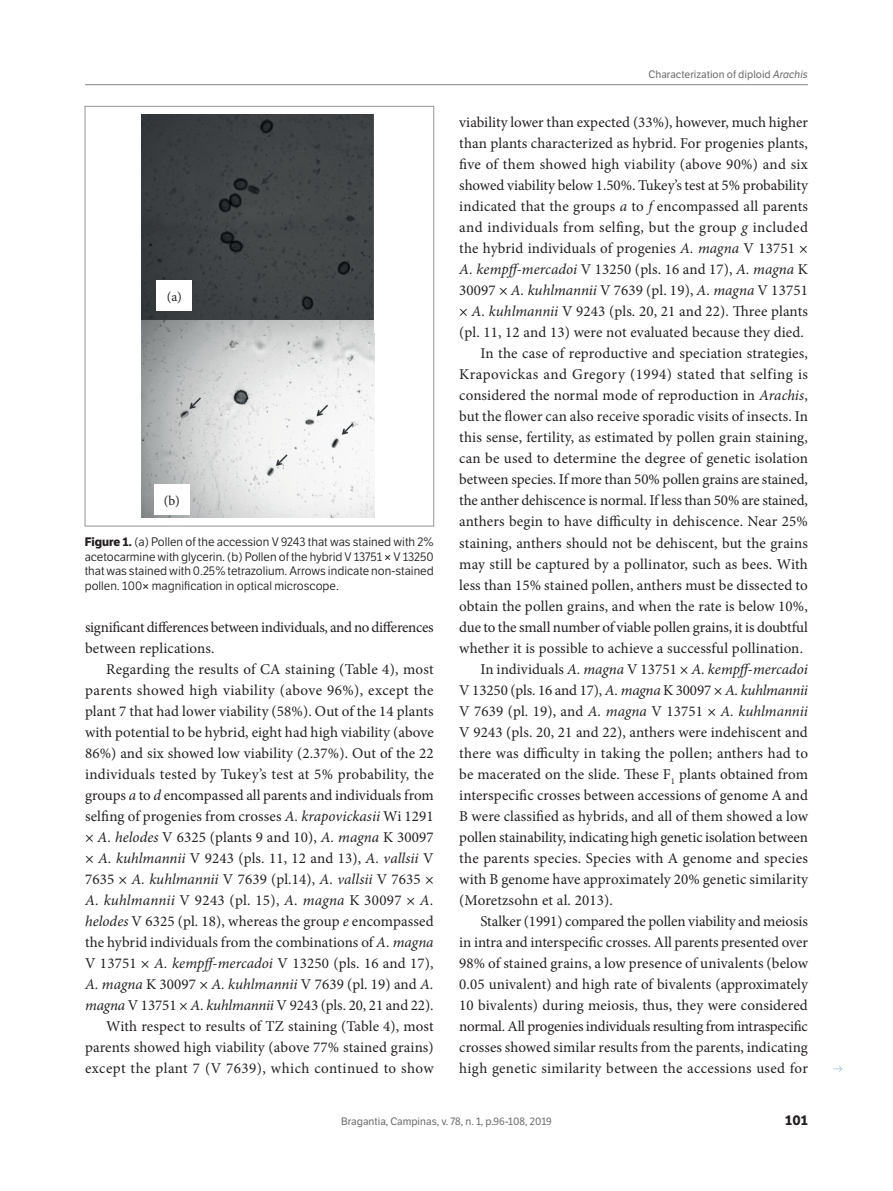
<style>
.page{position:relative;width:893px;height:1191px;background:#fff}
.page>*{position:absolute;margin:0;border:0;box-sizing:border-box;transform-origin:0 0}
.t1{font:15px/21px "Minion Pro";letter-spacing:.005em;color:#231f20;text-align:right}
.t2{font:italic 15px "Minion Pro";color:#231f20}
.t3{font:15px/21px "Minion Pro";letter-spacing:-.02em;color:#231f20}
.t4{font:15px "Minion Pro";letter-spacing:-.015em;color:#231f20}
.t5{font:15px "Minion Pro";letter-spacing:.025em;color:#231f20}
.t6{font:15px "Minion Pro";letter-spacing:.03em;color:#231f20}
.t7{font:13.5px "Minion Pro";color:#231f20}
.t8{font:700 13.5px "LFT Etica";color:#231f20}
.t9{font:12px/14.4px "LFT Etica";color:#231f20;text-align:justify}
.t10{font:10.5px "LFT Etica";color:#6c6d70}
.s1{font-weight:700}
.s2{color:#040503}
.s3{font-style:italic}
.s4{font-style:normal}
.s5{font-style:normal;color:#040503}
</style>
<div class="page">
<hr style="left:85px;top:84px;width:723px;height:1px;background:#808285">
<img style="left:141px;top:115px;width:233px;height:205px">
<img style="left:141px;top:320px;width:233px;height:198px">
<div style="left:85px;top:106px;width:349px;height:420px;border:1px solid #939598"></div>
<div style="left:154px;top:484px;width:36px;height:30px;background:#fff"></div>
<div style="left:156px;top:280px;width:36px;height:30px;background:#fff"></div>
<svg style="left:833px;top:1066px;width:9px;height:5px"></svg>
<p class="t7" style="left:167px;top:287px;width:17px">(a)</p>
<p class="t7" style="left:164px;top:491px;width:18px">(b)</p>
<p class="t9" style="left:85px;top:535px;width:351px"><span class="s1">Figure 1.</span> (a) Pollen of the accession V 9243 that was stained with 2% acetocarmine with glycerin. (b) Pollen of the hybrid V 13751 <span class="s2">×</span> V 13250 that was stained with 0.25% tetrazolium. Arrows indicate non-stained pollen. 100<span class="s2">×</span> magnification in optical microscope.</p>
<p class="t3" style="left:85px;top:616px;width:350px">significant differences between individuals, and no differences between replications.</p>
<p class="t1" style="left:85px;top:658px;width:350px">Regarding the results of CA staining (Table 4), most parents showed high viability (above 96%), except the plant 7 that had lower viability (58%). Out of the 14 plants with potential to be hybrid, eight had high viability (above 86%) and six showed low viability (2.37%). Out of the 22 individuals tested by Tukey’s test at 5% probability, the groups <span class="s3">a</span> to <span class="s3">d</span> encompassed all parents and individuals from selfing of progenies from crosses <span class="s3">A. krapovickasii</span> Wi 1291 <span class="s2">×</span> <span class="s3">A. helodes</span> V 6325 (plants 9 and 10), <span class="s3">A. magna</span> K 30097 <span class="s2">×</span> <span class="s3">A. kuhlmannii</span> V 9243 (pls. 11, 12 and 13), <span class="s3">A. vallsii</span> V 7635 <span class="s2">×</span> <span class="s3">A. kuhlmannii</span> V 7639 (pl.14), <span class="s3">A. vallsii</span> V 7635 <span class="s2">× </span><span class="s3">A. kuhlmannii</span> V 9243 (pl. 15), <span class="s3">A. magna</span> K 30097 <span class="s2">×</span> <span class="s3">A. helodes</span> V 6325 (pl. 18), whereas the group <span class="s3">e</span> encompassed the hybrid individuals from the combinations of <span class="s3">A. magna </span>V 13751 <span class="s2">×</span> <span class="s3">A. kempff-mercadoi</span> V 13250 (pls. 16 and 17), <span class="s3">A. magna</span> K 30097 <span class="s2">×</span> <span class="s3">A. kuhlmannii</span> V 7639 (pl. 19) and <span class="s3">A. magna</span> V 13751 <span class="s2">×</span> <span class="s3">A. kuhlmannii</span> V 9243 (pls. 20, 21 and 22).<br>With respect to results of TZ staining (Table 4), most parents showed high viability (above 77% stained grains) except the plant 7 (V 7639), which continued to show</p>
<p class="t10" style="left:649px;top:68px;width:161px">Characterization of diploid <span class="s3">Arachis</span></p>
<p class="t1" style="left:459px;top:112px;width:350px">viability lower than expected (33%), however, much higher</p>
<p class="t1" style="left:459px;top:133px;width:350px">than plants characterized as hybrid. For progenies plants,</p>
<p class="t1" style="left:459px;top:154px;width:350px">five of them showed high viability (above 90%) and six</p>
<p class="t1" style="left:459px;top:175px;width:350px">showed viability below 1.50%. Tukey’s test at 5% probability</p>
<p class="t1" style="left:459px;top:196px;width:350px">indicated that the groups <span class="s3">a</span> to <span class="s3">f</span> encompassed all parents</p>
<p class="t5" style="left:459px;top:217px;width:350px">and individuals from selfing, but the group <span class="s3">g</span> included</p>
<p class="t1" style="left:459px;top:238px;width:350px">the hybrid individuals of progenies <span class="s3">A. magna</span> V 13751 <span class="s2">×</span></p>
<p class="t2" style="left:459px;top:259px;width:350px">A. kempff-mercadoi <span class="s4">V 13250 (pls. 16 and 17),</span> A. magna <span class="s4">K</span></p>
<p class="t1" style="left:459px;top:280px;width:350px">30097 <span class="s2">×</span> <span class="s3">A. kuhlmannii</span> V 7639 (pl. 19), <span class="s3">A. magna</span> V 13751</p>
<p class="t1" style="left:459px;top:301px;width:350px"><span class="s2">×</span> <span class="s3">A. kuhlmannii</span> V 9243 (pls. 20, 21 and 22). Three plants</p>
<p class="t1" style="left:459px;top:322px;width:346px">(pl. 11, 12 and 13) were not evaluated because they died.</p>
<p class="t1" style="left:480px;top:343px;width:329px">In the case of reproductive and speciation strategies,</p>
<p class="t6" style="left:459px;top:364px;width:350px">Krapovickas and Gregory (1994) stated that selfing is</p>
<p class="t1" style="left:459px;top:385px;width:350px">considered the normal mode of reproduction in <span class="s3">Arachis</span>,</p>
<p class="t1" style="left:459px;top:406px;width:350px">but the flower can also receive sporadic visits of insects. In</p>
<p class="t1" style="left:459px;top:427px;width:350px">this sense, fertility, as estimated by pollen grain staining,</p>
<p class="t1" style="left:459px;top:448px;width:350px">can be used to determine the degree of genetic isolation</p>
<p class="t1" style="left:459px;top:469px;width:350px">between species. If more than 50% pollen grains are stained,</p>
<p class="t1" style="left:459px;top:490px;width:350px">the anther dehiscence is normal. If less than 50% are stained,</p>
<p class="t1" style="left:459px;top:511px;width:350px">anthers begin to have difficulty in dehiscence. Near 25%</p>
<p class="t1" style="left:459px;top:532px;width:350px">staining, anthers should not be dehiscent, but the grains</p>
<p class="t1" style="left:459px;top:553px;width:350px">may still be captured by a pollinator, such as bees. With</p>
<p class="t1" style="left:459px;top:574px;width:350px">less than 15% stained pollen, anthers must be dissected to</p>
<p class="t1" style="left:459px;top:595px;width:350px">obtain the pollen grains, and when the rate is below 10%,</p>
<p class="t1" style="left:459px;top:616px;width:350px">due to the small number of viable pollen grains, it is doubtful</p>
<p class="t1" style="left:459px;top:637px;width:345px">whether it is possible to achieve a successful pollination.</p>
<p class="t2" style="left:480px;top:658px;width:329px"><span class="s4">In individuals</span> A. magna <span class="s4">V 13751</span> <span class="s5">×</span> A. kempff-mercadoi</p>
<p class="t1" style="left:459px;top:679px;width:350px">V 13250 (pls. 16 and 17), <span class="s3">A. magna</span> K 30097 <span class="s2">×</span> <span class="s3">A. kuhlmannii</span></p>
<p class="t1" style="left:459px;top:700px;width:350px">V 7639 (pl. 19), and <span class="s3">A. magna</span> V 13751 <span class="s2">×</span> <span class="s3">A. kuhlmannii</span></p>
<p class="t1" style="left:459px;top:721px;width:350px">V 9243 (pls. 20, 21 and 22), anthers were indehiscent and</p>
<p class="t1" style="left:459px;top:742px;width:350px">there was difficulty in taking the pollen; anthers had to</p>
<p class="t1" style="left:459px;top:763px;width:350px">be macerated on the slide. These F<sub>1</sub> plants obtained from</p>
<p class="t1" style="left:459px;top:784px;width:350px">interspecific crosses between accessions of genome A and</p>
<p class="t1" style="left:459px;top:805px;width:350px">B were classified as hybrids, and all of them showed a low</p>
<p class="t1" style="left:459px;top:826px;width:350px">pollen stainability, indicating high genetic isolation between</p>
<p class="t1" style="left:459px;top:847px;width:350px">the parents species. Species with A genome and species</p>
<p class="t1" style="left:459px;top:868px;width:350px">with B genome have approximately 20% genetic similarity</p>
<p class="t1" style="left:459px;top:889px;width:155px">(Moretzsohn et al. 2013).</p>
<p class="t1" style="left:480px;top:910px;width:329px">Stalker (1991) compared the pollen viability and meiosis</p>
<p class="t1" style="left:459px;top:931px;width:350px">in intra and interspecific crosses. All parents presented over</p>
<p class="t1" style="left:459px;top:952px;width:350px">98% of stained grains, a low presence of univalents (below</p>
<p class="t1" style="left:459px;top:973px;width:350px">0.05 univalent) and high rate of bivalents (approximately</p>
<p class="t1" style="left:459px;top:994px;width:350px">10 bivalents) during meiosis, thus, they were considered</p>
<p class="t4" style="left:459px;top:1015px;width:350px">normal. All progenies individuals resulting from intraspecific</p>
<p class="t1" style="left:459px;top:1036px;width:350px">crosses showed similar results from the parents, indicating</p>
<p class="t1" style="left:459px;top:1057px;width:350px">high genetic similarity between the accessions used for</p>
<p class="t10" style="left:341px;top:1115px;width:212px">Bragantia, Campinas, v. 78, n. 1, p.96-108, 2019</p>
<p class="t8" style="left:785px;top:1112px;width:24px">101</p>
</div>
